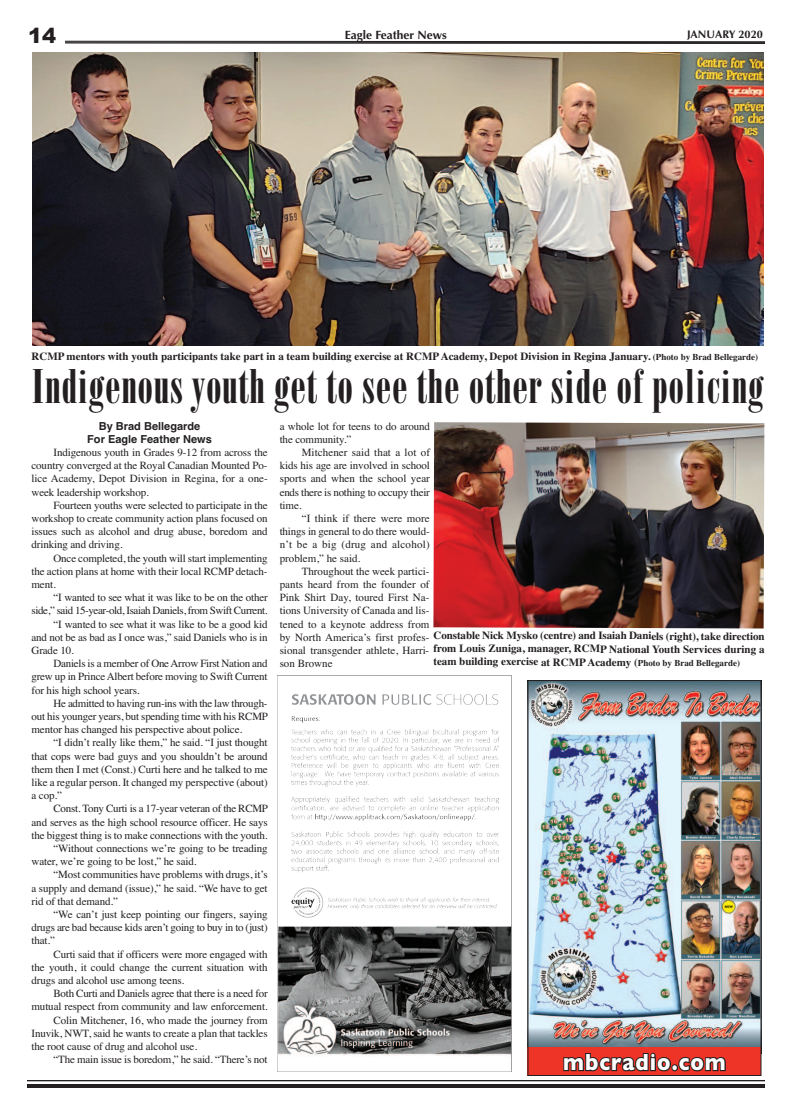
<style>
.page{position:relative;width:792px;height:1116px;background:#fff}
.page>*{position:absolute;margin:0;border:0;box-sizing:border-box;transform-origin:0 0}
.t1{font:47px "Bodoni Std Poster Compressed";letter-spacing:.015em;color:#231f20}
.t2{font:700 23.7px "Gill Sans";letter-spacing:.05em;color:#fff;scale:.89 1}
.t3{font:900 21px "Arial";color:#231f20}
.t4{font:700 12px "Optima";color:#231f20}
.t5{font:11px/13.2px "Times";letter-spacing:-.01em;color:#231f20;text-align:justify}
.t6{font:700 11px/13.1px "Times";color:#231f20;text-align:justify}
.t7{font:11px "Times";letter-spacing:-.035em;color:#231f20}
.t8{font:700 11px/13.2px "Helvetica";color:#231f20;text-align:center}
.t9{font:700 11px "Optima";color:#231f20}
.s1{font-size:9px}
</style>
<div class="page">
<svg style="left:65px;top:41px;width:700px;height:3px;background:#434041"></svg>
<hr style="left:27px;top:1080px;width:738px;height:1px;background:#231f20">
<hr style="left:27px;top:1084px;width:738px;height:4px;background:#231f20">
<img style="left:32px;top:52px;width:732px;height:294px">
<img style="left:530px;top:682px;width:230px;height:366px">
<div style="left:528px;top:1048px;width:233px;height:28px;background:#ee3426"></div>
<svg style="left:563px;top:1052px;width:163px;height:20px"></svg>
<div style="left:528px;top:680px;width:234px;height:396px;border:1px solid #231f20"></div>
<svg style="left:511px;top:675px;width:1px;height:397px"></svg>
<img style="left:277px;top:675px;width:234px;height:397px">
<img style="left:433px;top:422px;width:331px;height:207px">
<h3 class="t3" style="left:28px;top:24px;width:30px">14</h3>
<p class="t4" style="left:345px;top:28px;width:104px">Eagle Feather News</p>
<p class="t9" style="left:687px;top:28px;width:77px">JANUARY 2020</p>
<p class="t6" style="left:32px;top:350px;width:728px">RCMP mentors with youth participants take part in a team building exercise at RCMPAcademy, Depot Division in Regina January. <span class="s1">(Photo by Brad Bellegarde)</span></p>
<h1 class="t1" style="left:32px;top:369px;width:734px">Indigenous youth get to see the other side of policing</h1>
<p class="t8" style="left:87px;top:419px;width:126px">By Brad Bellegarde<br>For Eagle Feather News</p>
<p class="t5" style="left:32px;top:446px;width:238px;text-indent:22px">Indigenous youth in Grades 9-12 from across the country converged at the Royal Canadian Mounted Po&shy;lice Academy, Depot Division in Regina, for a one&shy;week leadership workshop.</p>
<p class="t5" style="left:32px;top:498px;width:238px;text-indent:22px">Fourteen youths were selected to participate in the workshop to create community action plans focused on issues such as alcohol and drug abuse, boredom and drinking and driving.</p>
<p class="t5" style="left:32px;top:551px;width:238px;text-indent:22px">Once completed, the youth will start implementing the action plans at home with their local RCMP detach&shy;ment.</p>
<p class="t5" style="left:54px;top:591px;width:216px">“I wanted to see what it was like to be on the other</p>
<p class="t7" style="left:32px;top:604px;width:238px">side,” said 15-year-old, Isaiah Daniels, from Swift Current.</p>
<p class="t5" style="left:54px;top:617px;width:216px">“I wanted to see what it was like to be a good kid</p>
<p class="t5" style="left:32px;top:630px;width:238px">and not be as bad as I once was,” said Daniels who is in</p>
<p class="t5" style="left:32px;top:644px;width:44px">Grade 10.</p>
<p class="t5" style="left:54px;top:657px;width:216px">Daniels is a member of OneArrow First Nation and</p>
<p class="t5" style="left:32px;top:670px;width:238px">grew up in PrinceAlbert before moving to Swift Current</p>
<p class="t5" style="left:32px;top:683px;width:110px">for his high school years.</p>
<p class="t5" style="left:54px;top:696px;width:216px">He admitted to having run-ins with the law through-</p>
<p class="t5" style="left:32px;top:710px;width:238px">out his younger years, but spending time with his RCMP</p>
<p class="t5" style="left:32px;top:723px;width:212px">mentor has changed his perspective about police.</p>
<p class="t5" style="left:54px;top:736px;width:216px">“I didn’t really like them,” he said. “I just thought</p>
<p class="t5" style="left:32px;top:749px;width:238px">that cops were bad guys and you shouldn’t be around</p>
<p class="t5" style="left:32px;top:762px;width:238px">them then I met (Const.) Curti here and he talked to me</p>
<p class="t5" style="left:32px;top:776px;width:238px">like a regular person. It changed my perspective (about)</p>
<p class="t5" style="left:32px;top:789px;width:32px">a cop.”</p>
<p class="t5" style="left:54px;top:802px;width:216px">Const. Tony Curti is a 17-year veteran of the RCMP</p>
<p class="t5" style="left:32px;top:815px;width:238px">and serves as the high school resource officer. He says</p>
<p class="t5" style="left:32px;top:828px;width:238px">the biggest thing is to make connections with the youth.</p>
<p class="t5" style="left:54px;top:842px;width:216px">“Without connections we’re going to be treading</p>
<p class="t5" style="left:32px;top:855px;width:167px">water, we’re going to be lost,” he said.</p>
<p class="t5" style="left:54px;top:868px;width:216px">“Most communities have problems with drugs, it’s</p>
<p class="t5" style="left:32px;top:881px;width:238px">a supply and demand (issue),” he said. “We have to get</p>
<p class="t5" style="left:32px;top:894px;width:88px">rid of that demand.”</p>
<p class="t5" style="left:54px;top:908px;width:216px">“We can’t just keep pointing our fingers, saying</p>
<p class="t5" style="left:32px;top:921px;width:238px">drugs are bad because kids aren’t going to buy in to (just)</p>
<p class="t5" style="left:32px;top:934px;width:25px">that.”</p>
<p class="t5" style="left:54px;top:947px;width:216px">Curti said that if officers were more engaged with</p>
<p class="t5" style="left:32px;top:960px;width:238px">the youth, it could change the current situation with</p>
<p class="t5" style="left:32px;top:974px;width:154px">drugs and alcohol use among teens.</p>
<p class="t5" style="left:54px;top:987px;width:216px">Both Curti and Daniels agree that there is a need for</p>
<p class="t5" style="left:32px;top:1000px;width:238px">mutual respect from community and law enforcement.</p>
<p class="t5" style="left:54px;top:1013px;width:216px">Colin Mitchener, 16, who made the journey from</p>
<p class="t5" style="left:32px;top:1026px;width:238px">Inuvik, NWT, said he wants to create a plan that tackles</p>
<p class="t5" style="left:32px;top:1040px;width:167px">the root cause of drug and alcohol use.</p>
<p class="t5" style="left:54px;top:1053px;width:216px">“The main issue is boredom,” he said. “There’s not</p>
<p class="t5" style="left:280px;top:419px;width:152px">a whole lot for teens to do around the community.”</p>
<p class="t5" style="left:280px;top:446px;width:152px;text-indent:22px">Mitchener said that a lot of kids his age are involved in school sports and when the school year ends there is nothing to occupy their time.</p>
<p class="t5" style="left:280px;top:512px;width:152px;text-indent:22px">“I think if there were more things in general to do there would&shy;n’t be a big (drug and alcohol) problem,” he said.</p>
<p class="t5" style="left:280px;top:564px;width:151px;text-indent:22px">Throughout the week partici&shy;pants heard from the founder of Pink Shirt Day, toured First Na&shy;tions University of Canada and lis&shy;tened to a keynote address from by North America’s first profes&shy;sional transgender athlete, Harri&shy;son Browne</p>
<p class="t6" style="left:433px;top:629px;width:333px">Constable Nick Mysko (centre) and Isaiah Daniels (right), take direction from Louis Zuniga, manager, RCMP National Youth Services during a team building exercise at RCMPAcademy (<span class="s1">Photo by Brad Bellegarde)</span></p>
<h2 class="t2" style="left:563px;top:1048px;width:184px">mbcradio.com</h2>
</div>
